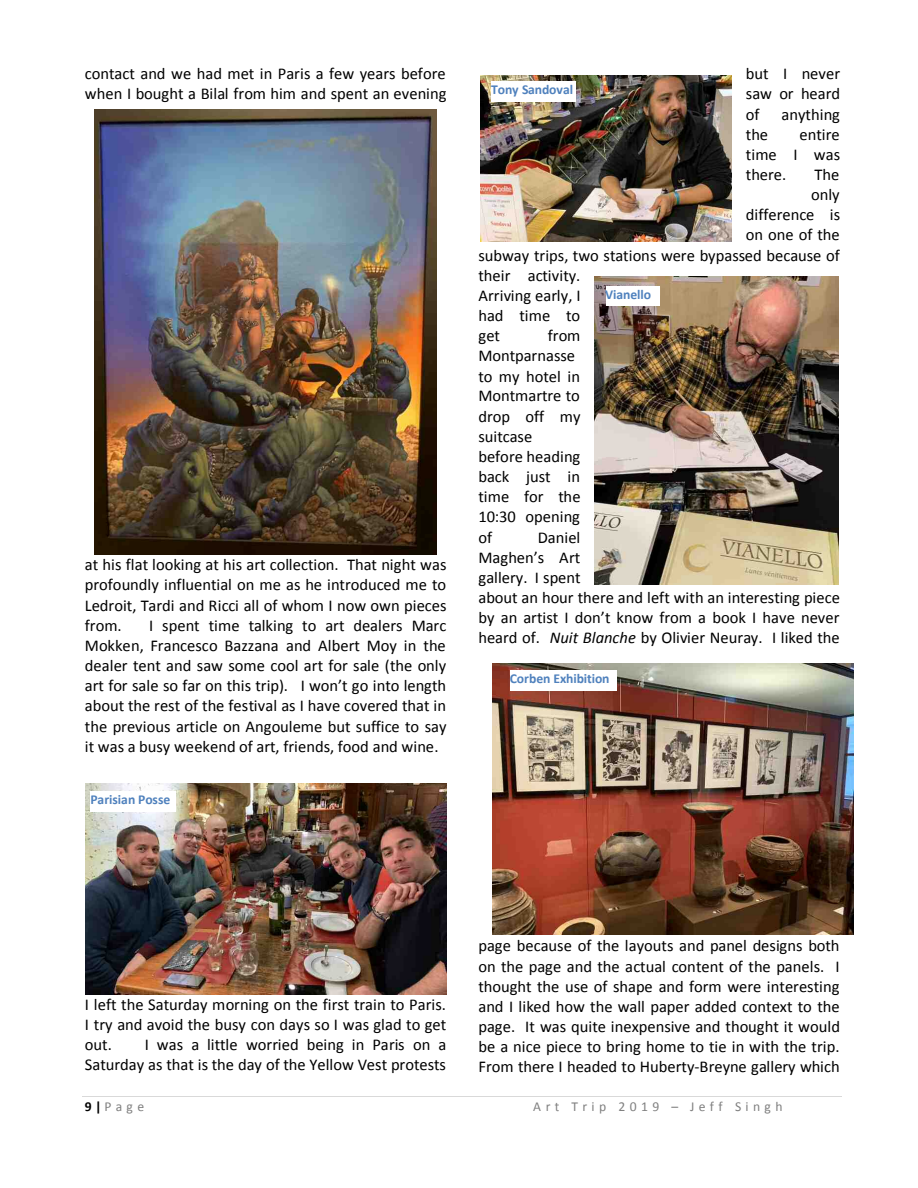
<style>
.page{position:relative;width:918px;height:1188px;background:#fff}
.page>*{position:absolute;margin:0;border:0;box-sizing:border-box;transform-origin:0 0}
.t1{font:16.5px/20.1px "Calibri";color:#000;text-align:justify}
.t2{font:700 13.65px "Calibri";letter-spacing:-.005em;color:#4f81bd}
.t3{font:13.65px "Calibri";letter-spacing:.32em;color:#808080}
.s1{font-style:italic}
.s2{font-weight:700;color:#000}
</style>
<div class="page">
<hr style="left:83px;top:1096px;width:759px;height:1px;background:#d9d9d9">
<img style="left:95px;top:109px;width:342px;height:446px">
<img style="left:86px;top:783px;width:361px;height:212px">
<img style="left:481px;top:76px;width:251px;height:166px">
<img style="left:594px;top:277px;width:244px;height:307px">
<img style="left:493px;top:664px;width:361px;height:271px">
<div style="left:491px;top:82px;width:84px;height:20px;background:#fff"></div>
<div style="left:606px;top:287px;width:54px;height:19px;background:#fff"></div>
<div style="left:510px;top:671px;width:107px;height:20px;background:#fff"></div>
<div style="left:91px;top:791px;width:85px;height:20px;background:#fff"></div>
<p class="t1" style="left:85px;top:65px;width:363px">contact and we had met in Paris a few years before when I bought a Bilal from him and spent an evening</p>
<p class="t1" style="left:85px;top:556px;width:363px">at his flat looking at his art collection. That night was profoundly influential on me as he introduced me to Ledroit, Tardi and Ricci all of whom I now own pieces from.</p>
<p class="t1" style="left:85px;top:617px;width:363px;text-indent:64px">I spent time talking to art dealers Marc Mokken, Francesco Bazzana and Albert Moy in the dealer tent and saw some cool art for sale (the only art for sale so far on this trip). I won’t go into length about the rest of the festival as I have covered that in the previous article on Angouleme but suffice to say it was a busy weekend of art, friends, food and wine.</p>
<p class="t2" style="left:90px;top:793px;width:81px">Parisian Posse</p>
<p class="t2" style="left:491px;top:84px;width:84px">Tony Sandoval</p>
<p class="t1" style="left:746px;top:65px;width:96px">but I never saw or heard of</p>
<p class="t1" style="left:782px;top:105px;width:60px">anything</p>
<p class="t1" style="left:746px;top:126px;width:24px">the</p>
<p class="t1" style="left:746px;top:126px;width:96px;text-indent:54px">entire time I was there.</p>
<p class="t1" style="left:815px;top:166px;width:26px">The</p>
<p class="t1" style="left:811px;top:186px;width:30px">only</p>
<p class="t1" style="left:746px;top:206px;width:96px">difference is</p>
<p class="t1" style="left:746px;top:226px;width:95px">on one of the</p>
<p class="t1" style="left:478px;top:246px;width:363px">subway trips, two stations were bypassed because of</p>
<p class="t1" style="left:478px;top:267px;width:104px">their activity.</p>
<p class="t1" style="left:478px;top:287px;width:104px">Arriving early, I</p>
<p class="t1" style="left:478px;top:307px;width:103px">had time to</p>
<p class="t1" style="left:478px;top:327px;width:23px">get</p>
<p class="t2" style="left:605px;top:289px;width:47px">Vianello</p>
<p class="t1" style="left:478px;top:327px;width:104px;text-align:left;text-indent:70px">from<br>Montparnasse to my hotel in<br>Montmartre to drop off my suitcase before heading back just in time for the<br>10:30 opening of</p>
<p class="t1" style="left:478px;top:528px;width:363px;text-align:left;text-indent:59px">Daniel<br>Maghen’s Art<br>gallery. I spent<br>about an hour there and left with an interesting piece by an artist I don’t know from a book I have never heard of. <span class="s1">Nuit Blanche</span> by Olivier Neuray. I liked the</p>
<p class="t2" style="left:510px;top:673px;width:101px">Corben Exhibition</p>
<p class="t1" style="left:85px;top:996px;width:363px">I left the Saturday morning on the first train to Paris.<br>I try and avoid the busy con days so I was glad to get out.</p>
<p class="t1" style="left:85px;top:1036px;width:363px;text-align:right">I was a little worried being in Paris on a<br>Saturday as that is the day of the Yellow Vest protests</p>
<p class="t1" style="left:478px;top:937px;width:363px">page because of the layouts and panel designs both on the page and the actual content of the panels. I thought the use of shape and form were interesting and I liked how the wall paper added context to the page. It was quite inexpensive and thought it would be a nice piece to bring home to tie in with the trip.<br>From there I headed to Huberty-Breyne gallery which</p>
<p class="t3" style="left:85px;top:1101px;width:61px"><span class="s2">9 |</span> Page</p>
<p class="t3" style="left:533px;top:1101px;width:251px">Art Trip 2019 – Jeff Singh</p>
</div>
